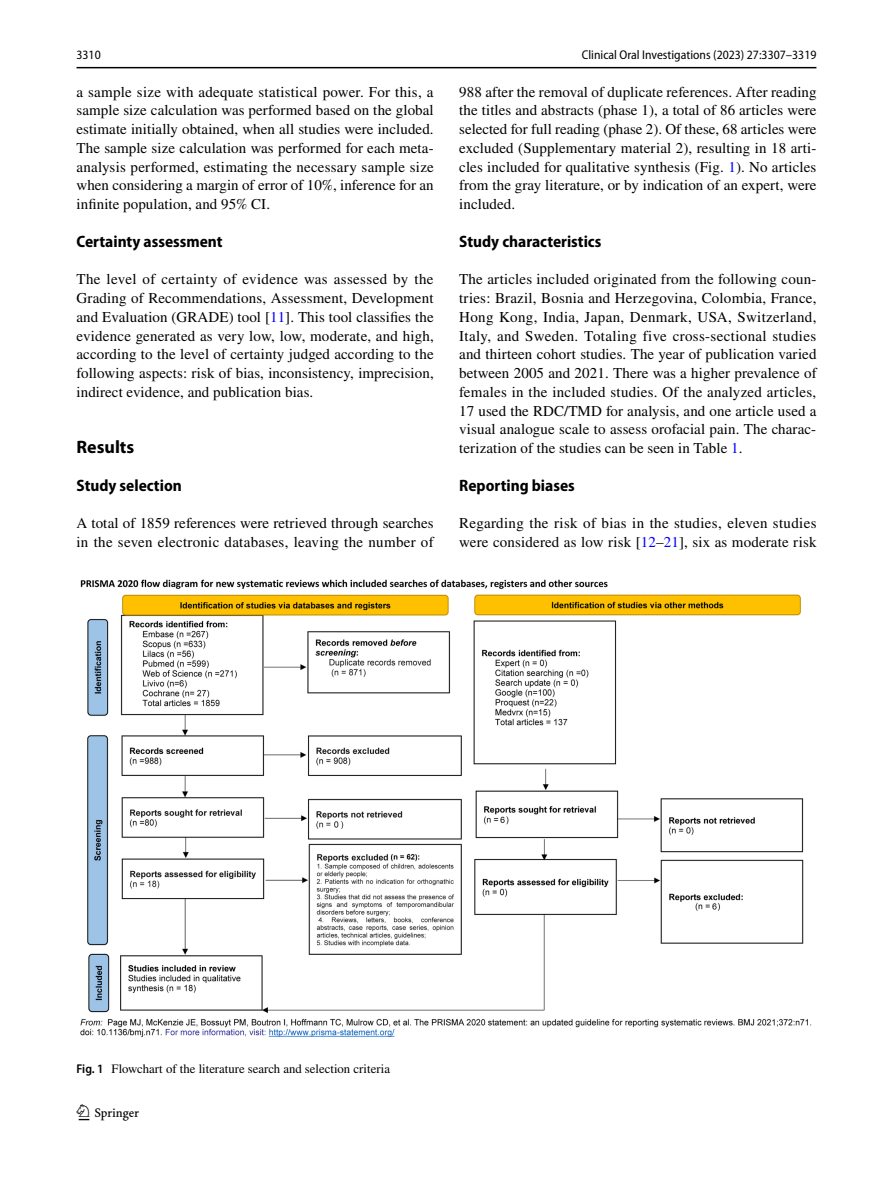
<style>
.page{position:relative;width:893px;height:1187px;background:#fff}
.page>*{position:absolute;margin:0;border:0;box-sizing:border-box;transform-origin:0 0}
.t1{font:22.5px "Springnew Regular 2";color:#000}
.t2{font:700 18px "Myriad Pro";color:#000}
.t3{font:700 semi-condensed 16.5px "Myriad Pro";color:#000}
.t4{font:15px/18.8px "STIX";letter-spacing:.005em;color:#000;text-align:justify}
.t5{font:12.75px "STIX";color:#000}
.t6{font:semi-condensed 12.75px "Myriad Pro";color:#000}
.s1{color:#00f}
.s2{font-family:"Myriad Pro";font-weight:600;font-stretch:semi-condensed}
</style>
<div class="page">
<hr style="left:77px;top:67px;width:739px;height:1px;background:#000">
<img style="left:81px;top:579px;width:731px;height:458px">
<p class="t6" style="left:77px;top:48px;width:26px">3310</p>
<p class="t6" style="left:582px;top:48px;width:236px">Clinical Oral Investigations (2023) 27:3307–3319</p>
<p class="t4" style="left:77px;top:83px;width:359px">a sample size with adequate statistical power. For this, a sample size calculation was performed based on the global estimate initially obtained, when all studies were included.<br>The sample size calculation was performed for each meta&shy;analysis performed, estimating the necessary sample size when considering a margin of error of 10%, inference for an infinite population, and 95% CI.</p>
<p class="t3" style="left:77px;top:232px;width:148px">Certainty assessment</p>
<p class="t4" style="left:77px;top:271px;width:359px">The level of certainty of evidence was assessed by the Grading of Recommendations, Assessment, Development and Evaluation (GRADE) tool [<span class="s1">11</span>]. This tool classifies the evidence generated as very low, low, moderate, and high, according to the level of certainty judged according to the following aspects: risk of bias, inconsistency, imprecision, indirect evidence, and publication bias.</p>
<p class="t2" style="left:77px;top:435px;width:59px">Results</p>
<p class="t3" style="left:77px;top:476px;width:107px">Study selection</p>
<p class="t4" style="left:77px;top:514px;width:359px">A total of 1859 references were retrieved through searches in the seven electronic databases, leaving the number of</p>
<p class="t4" style="left:459px;top:83px;width:359px">988 after the removal of duplicate references. After reading the titles and abstracts (phase 1), a total of 86 articles were selected for full reading (phase 2). Of these, 68 articles were excluded (Supplementary material 2), resulting in 18 arti&shy;cles included for qualitative synthesis (Fig. <span class="s1">1</span>). No articles from the gray literature, or by indication of an expert, were included.</p>
<p class="t3" style="left:459px;top:232px;width:144px">Study characteristics</p>
<p class="t4" style="left:459px;top:271px;width:359px">The articles included originated from the following coun&shy;tries: Brazil, Bosnia and Herzegovina, Colombia, France, Hong Kong, India, Japan, Denmark, USA, Switzerland, Italy, and Sweden. Totaling five cross-sectional studies and thirteen cohort studies. The year of publication varied between 2005 and 2021. There was a higher prevalence of females in the included studies. Of the analyzed articles, 17 used the RDC/TMD for analysis, and one article used a visual analogue scale to assess orofacial pain. The charac&shy;terization of the studies can be seen in Table <span class="s1">1</span>.</p>
<p class="t3" style="left:459px;top:476px;width:117px">Reporting biases</p>
<p class="t4" style="left:459px;top:514px;width:359px">Regarding the risk of bias in the studies, eleven studies were considered as low risk [<span class="s1">12</span>–<span class="s1">21</span>], six as moderate risk</p>
<p class="t5" style="left:77px;top:1059px;width:315px"><span class="s2">Fig. 1</span> Flowchart of the literature search and selection criteria</p>
<h1 class="t1" style="left:79px;top:1104px;width:62px">1 3</h1>
</div>
